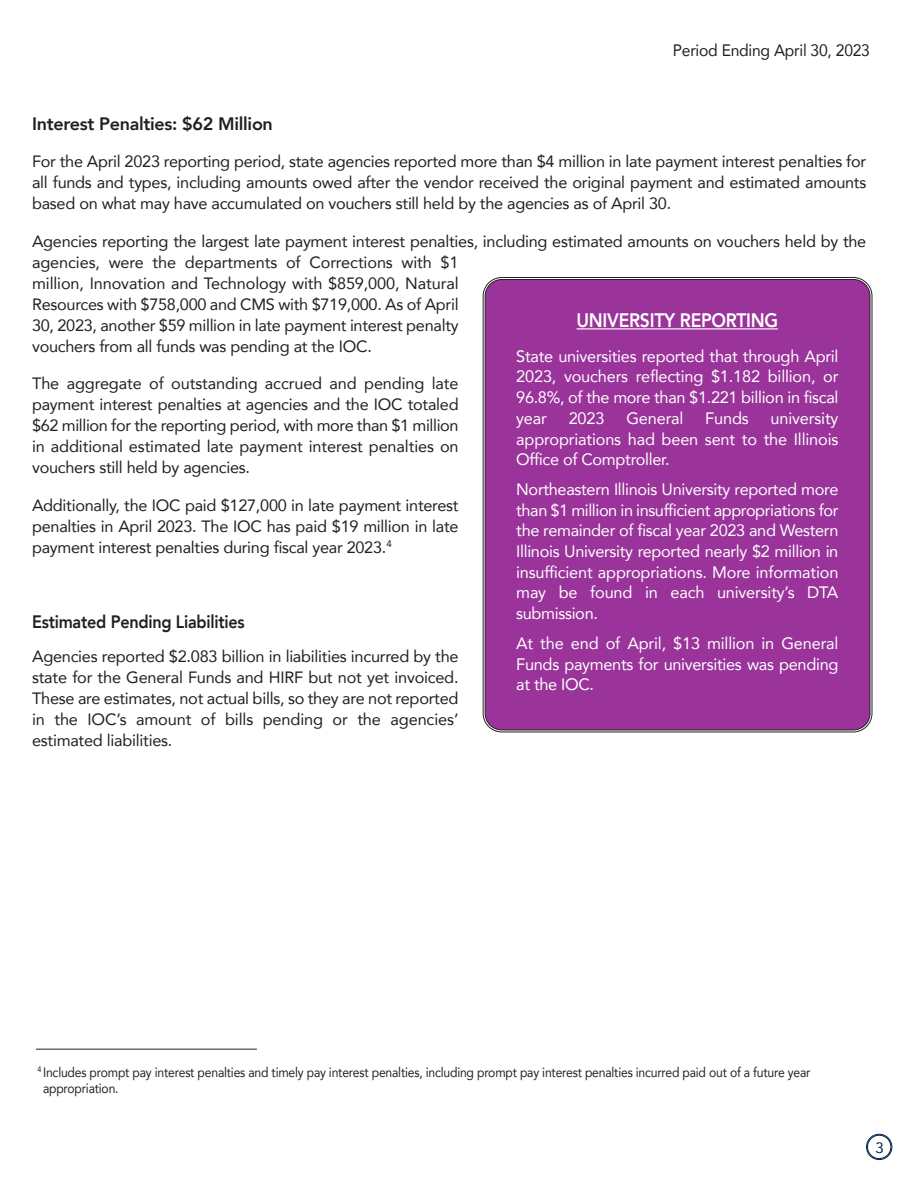
<style>
.page{position:relative;width:918px;height:1188px;background:#fff}
.page>*{position:absolute;margin:0;border:0;box-sizing:border-box;transform-origin:0 0}
.t1{font:800 19.5px "Avenir";letter-spacing:-.015em;color:#fff;scale:.9 1}
.t2{font:800 18px "Avenir";letter-spacing:-.015em;color:#231f20}
.t3{font:800 18px "Avenir";letter-spacing:-.015em;color:#231f20;scale:.9 1}
.t4{font:16.5px/20.7px "Avenir";letter-spacing:-.01em;color:#fff;text-align:justify}
.t5{font:16.5px "Avenir";letter-spacing:-.015em;color:#231f20;scale:.95 1}
.t6{font:16.35px/21px "Avenir";letter-spacing:-.015em;color:#231f20;text-align:justify}
.t7{font:15px "Avenir";color:#002248}
.t8{font:13.5px/16.5px "Avenir";letter-spacing:-.015em;color:#231f20;scale:.9 1}
</style>
<div class="page">
<svg style="left:866px;top:1134px;width:26px;height:26px"></svg>
<div style="left:484px;top:279px;width:387px;height:452px;background:#9a339a"></div>
<hr style="left:577px;top:328px;width:201px;height:1px;background:#fff">
<hr style="left:36px;top:1049px;width:221px;height:1px;background:#231f20">
<p class="t5" style="left:673px;top:39px;width:209px">Period Ending April 30, 2023</p>
<p class="t2" style="left:32px;top:112px;width:242px">Interest Penalties: $62 Million</p>
<p class="t6" style="left:32px;top:151px;width:836px">For the April 2023 reporting period, state agencies reported more than $4 million in late payment interest penalties for all funds and types, including amounts owed after the vendor received the original payment and estimated amounts based on what may have accumulated on vouchers still held by the agencies as of April 30.</p>
<p class="t6" style="left:32px;top:231px;width:836px;text-align:left">Agencies reporting the largest late payment interest penalties, including estimated amounts on vouchers held by the agencies, were the departments of Corrections with $1<br>million, Innovation and Technology with $859,000, Natural<br>Resources with $758,000 and CMS with $719,000. As of April<br>30, 2023, another $59 million in late payment interest penalty<br>vouchers from all funds was pending at the IOC.</p>
<p class="t6" style="left:32px;top:373px;width:428px">The aggregate of outstanding accrued and pending late payment interest penalties at agencies and the IOC totaled $62 million for the reporting period, with more than $1 million in additional estimated late payment interest penalties on vouchers still held by agencies.</p>
<p class="t6" style="left:32px;top:495px;width:428px">Additionally, the IOC paid $127,000 in late payment interest penalties in April 2023. The IOC has paid $19 million in late payment interest penalties during fiscal year 2023.<sup>4</sup></p>
<p class="t1" style="left:577px;top:308px;width:226px">UNIVERSITY REPORTING</p>
<p class="t4" style="left:516px;top:346px;width:324px">State universities reported that through April 2023, vouchers reflecting $1.182 billion, or 96.8%, of the more than $1.221 billion in fiscal year</p>
<p class="t4" style="left:569px;top:408px;width:37px">2023</p>
<p class="t4" style="left:626px;top:408px;width:59px">General</p>
<p class="t4" style="left:705px;top:408px;width:45px">Funds</p>
<p class="t4" style="left:516px;top:408px;width:324px;text-indent:254px">university appropriations had been sent to the Illinois Office of Comptroller.</p>
<p class="t4" style="left:516px;top:479px;width:324px">Northeastern Illinois University reported more than $1 million in insufficient appropriations for the remainder of fiscal year 2023 and Western Illinois University reported nearly $2 million in insufficient appropriations. More information may be found in each university’s DTA submission.</p>
<p class="t4" style="left:516px;top:633px;width:324px">At the end of April, $13 million in General Funds payments for universities was pending at the IOC.</p>
<p class="t3" style="left:32px;top:610px;width:238px">Estimated Pending Liabilities</p>
<p class="t6" style="left:32px;top:646px;width:428px">Agencies reported $2.083 billion in liabilities incurred by the state for the General Funds and HIRF but not yet invoiced.<br>These are estimates, not actual bills, so they are not reported in the IOC’s amount of bills pending or the agencies’ estimated liabilities.</p>
<p class="t8" style="left:43px;top:1064px;width:854px;text-indent:-6px"><sup>4</sup> Includes prompt pay interest penalties and timely pay interest penalties, including prompt pay interest penalties incurred paid out of a future year appropriation.</p>
<p class="t7" style="left:875px;top:1138px;width:10px">3</p>
</div>
